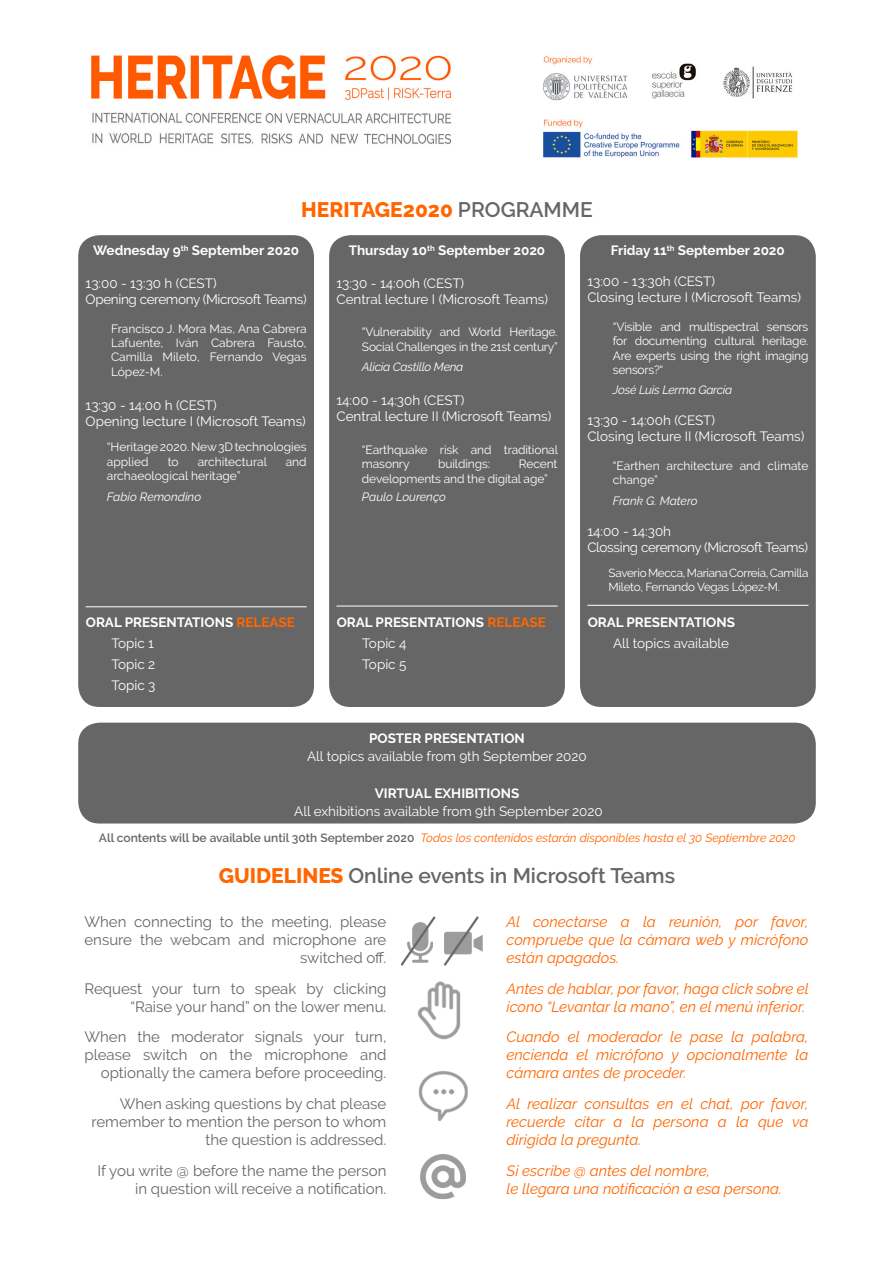
<style>
.page{position:relative;width:893px;height:1263px;background:#fff}
.page>*{position:absolute;margin:0;border:0;box-sizing:border-box;transform-origin:0 0}
.t1{font:600 21px "Raleway";color:#666}
.t2{font:800 21px "Raleway";color:#f60}
.t3{font:italic 15px/18px "Raleway";color:#f60;text-align:justify}
.t4{font:15px/18px "Raleway";color:#666;text-align:right}
.Texto_recuadros{font:13.5px "Raleway";color:#fff}
.Texto_recuadros-2{font:700 13.5px "Raleway";color:#fff}
.Texto_recuadros-3{font:13.5px "Raleway";letter-spacing:-.025em;color:#fff}
.Texto_recuadros-4{font:12px/14.4px "Raleway";letter-spacing:-.01em;color:#fff}
.t5{font:italic 12px "Raleway";color:#f60}
.Texto_recuadros-5{font:italic 12px "Raleway";letter-spacing:-.02em;color:#fff}
.Texto_recuadros-6{font:italic 12px "Raleway";color:#fff}
.Texto_recuadros-7{font:11.7px/14.4px "Raleway";letter-spacing:-.025em;color:#fff}
.s1{font-weight:600;color:#666}
.s2{color:#f60}
.s3{font-weight:600;font-style:normal;color:#666}
.s4{font-weight:800;color:#f60}
</style>
<div class="page">
<img style="left:91px;top:55px;width:707px;height:103px">
<div style="left:580px;top:235px;width:236px;height:472px;background:#666;border-radius:21px"></div>
<div style="left:329px;top:235px;width:236px;height:472px;background:#666;border-radius:21px"></div>
<div style="left:78px;top:235px;width:236px;height:472px;background:#666;border-radius:21px"></div>
<hr style="left:86px;top:606px;width:221px;height:1px;background:#fff">
<hr style="left:336px;top:606px;width:222px;height:1px;background:#fff">
<hr style="left:587px;top:605px;width:221px;height:1px;background:#fff">
<img style="left:401px;top:916px;width:82px;height:283px">
<div style="left:78px;top:723px;width:738px;height:100px;background:#666;border-radius:21px"></div>
<p class="t2" style="left:301px;top:198px;width:293px">HERITAGE2020 <span class="s1">PROGRAMME</span></p>
<p class="Texto_recuadros-2" style="left:93px;top:243px;width:207px">Wednesday 9<sup>th</sup> September 2020</p>
<p class="Texto_recuadros" style="left:86px;top:275px;width:133px">13:00 - 13:30 h (CEST)</p>
<p class="Texto_recuadros-3" style="left:86px;top:291px;width:223px">Opening ceremony (Microsoft Teams)</p>
<p class="Texto_recuadros-4" style="left:111px;top:321px;width:197px;text-align:justify">Francisco J. Mora Mas, Ana Cabrera Lafuente, Iván Cabrera Fausto, Camilla Mileto, Fernando Vegas López-M.</p>
<p class="Texto_recuadros" style="left:86px;top:397px;width:133px">13:30 - 14:00 h (CEST)</p>
<p class="Texto_recuadros" style="left:86px;top:414px;width:222px">Opening lecture I (Microsoft Teams)</p>
<p class="Texto_recuadros-4" style="left:107px;top:440px;width:201px">“Heritage 2020. New 3D technologies applied</p>
<p class="Texto_recuadros-4" style="left:168px;top:454px;width:13px">to</p>
<p class="Texto_recuadros-4" style="left:198px;top:454px;width:71px">architectural</p>
<p class="Texto_recuadros-4" style="left:286px;top:454px;width:22px">and</p>
<p class="Texto_recuadros-4" style="left:107px;top:469px;width:135px">archaeological heritage”</p>
<p class="Texto_recuadros-6" style="left:107px;top:489px;width:96px">Fabio Remondino</p>
<p class="Texto_recuadros-2" style="left:86px;top:614px;width:211px">ORAL PRESENTATIONS <span class="s2">RELEASE</span></p>
<p class="Texto_recuadros" style="left:111px;top:635px;width:44px">Topic 1</p>
<p class="Texto_recuadros" style="left:111px;top:656px;width:45px">Topic 2</p>
<p class="Texto_recuadros" style="left:111px;top:677px;width:46px">Topic 3</p>
<p class="Texto_recuadros-2" style="left:349px;top:243px;width:198px">Thursday 10<sup>th</sup> September 2020</p>
<p class="Texto_recuadros" style="left:336px;top:275px;width:129px">13:30 - 14:00h (CEST)</p>
<p class="Texto_recuadros" style="left:336px;top:291px;width:213px">Central lecture I (Microsoft Teams)</p>
<p class="Texto_recuadros-4" style="left:362px;top:325px;width:197px">“Vulnerability and World Heritage.<br>Social Challenges in the 21st century”</p>
<p class="Texto_recuadros-5" style="left:362px;top:360px;width:103px">Alicia Castillo Mena</p>
<p class="Texto_recuadros" style="left:336px;top:393px;width:129px">14:00 - 14:30h (CEST)</p>
<p class="Texto_recuadros" style="left:336px;top:409px;width:217px">Central lecture II (Microsoft Teams)</p>
<p class="Texto_recuadros-4" style="left:362px;top:442px;width:197px">“Earthquake risk and traditional masonry</p>
<p class="Texto_recuadros-4" style="left:438px;top:457px;width:53px">buildings:</p>
<p class="Texto_recuadros-4" style="left:362px;top:457px;width:197px;text-indent:157px">Recent developments and the digital age”</p>
<p class="Texto_recuadros-6" style="left:362px;top:490px;width:86px">Paulo Lourenço</p>
<p class="Texto_recuadros-2" style="left:337px;top:614px;width:211px">ORAL PRESENTATIONS <span class="s2">RELEASE</span></p>
<p class="Texto_recuadros" style="left:362px;top:635px;width:46px">Topic 4</p>
<p class="Texto_recuadros" style="left:362px;top:656px;width:46px">Topic 5</p>
<p class="Texto_recuadros-2" style="left:611px;top:243px;width:175px">Friday 11<sup>th</sup> September 2020</p>
<p class="Texto_recuadros" style="left:587px;top:273px;width:129px">13:00 - 13:30h (CEST)</p>
<p class="Texto_recuadros" style="left:587px;top:289px;width:215px">Closing lecture I (Microsoft Teams)</p>
<p class="Texto_recuadros-4" style="left:613px;top:319px;width:197px;text-align:justify">“Visible and multispectral sensors for documenting cultural heritage.<br>Are experts using the right imaging sensors?“</p>
<p class="Texto_recuadros-5" style="left:613px;top:383px;width:121px">José Luis Lerma García</p>
<p class="Texto_recuadros" style="left:587px;top:412px;width:129px">13:30 - 14:00h (CEST)</p>
<p class="Texto_recuadros" style="left:587px;top:429px;width:218px">Closing lecture II (Microsoft Teams)</p>
<p class="Texto_recuadros-4" style="left:613px;top:459px;width:197px">“Earthen architecture and climate change”</p>
<p class="Texto_recuadros-5" style="left:613px;top:494px;width:86px">Frank G. Matero</p>
<p class="Texto_recuadros" style="left:587px;top:523px;width:85px">14:00 - 14:30h</p>
<p class="Texto_recuadros-3" style="left:587px;top:539px;width:222px">Clossing ceremony (Microsoft Teams)</p>
<p class="Texto_recuadros-7" style="left:609px;top:566px;width:201px">Saverio Mecca, Mariana Correia, Camilla<br>Mileto, Fernando Vegas López-M.</p>
<p class="Texto_recuadros-2" style="left:588px;top:614px;width:149px">ORAL PRESENTATIONS</p>
<p class="Texto_recuadros" style="left:613px;top:635px;width:118px">All topics available</p>
<p class="Texto_recuadros-2" style="left:369px;top:730px;width:157px">POSTER PRESENTATION</p>
<p class="Texto_recuadros" style="left:307px;top:748px;width:281px">All topics available from 9th September 2020</p>
<p class="Texto_recuadros-2" style="left:375px;top:785px;width:146px">VIRTUAL EXHIBITIONS</p>
<p class="Texto_recuadros" style="left:294px;top:803px;width:310px">All exhibitions available from 9th September 2020</p>
<p class="t5" style="left:99px;top:831px;width:698px"><span class="s3">All contents will be available until 30th September 2020</span> Todos los contenidos estarán disponibles hasta el 30 Septiembre 2020</p>
<p class="t1" style="left:219px;top:864px;width:458px"><span class="s4">GUIDELINES</span> Online events in Microsoft Teams</p>
<p class="t4" style="left:85px;top:912px;width:303px">When connecting to the meeting, please ensure the webcam and microphone are switched off.</p>
<p class="t4" style="left:85px;top:979px;width:303px">Request your turn to speak by clicking “Raise your hand” on the lower menu.</p>
<p class="t4" style="left:85px;top:1028px;width:303px">When the moderator signals your turn, please switch on the microphone and optionally the camera before proceeding.</p>
<p class="t4" style="left:92px;top:1095px;width:296px">When asking questions by chat please remember to mention the person to whom the question is addressed.</p>
<p class="t4" style="left:98px;top:1161px;width:290px">If you write @ before the name the person in question will receive a notification.</p>
<p class="t3" style="left:507px;top:912px;width:303px">Al conectarse a la reunión, por favor, compruebe que la cámara web y micrófono están apagados.</p>
<p class="t3" style="left:507px;top:979px;width:304px">Antes de hablar, por favor, haga click sobre el icono “Levantar la mano”, en el menú inferior.</p>
<p class="t3" style="left:507px;top:1028px;width:303px">Cuando el moderador le pase la palabra, encienda el micrófono y opcionalmente la cámara antes de proceder.</p>
<p class="t3" style="left:507px;top:1095px;width:303px">Al realizar consultas en el chat, por favor, recuerde citar a la persona a la que va dirigida la pregunta.</p>
<p class="t3" style="left:507px;top:1161px;width:277px">Si escribe @ antes del nombre,<br>le llegara una notificación a esa persona.</p>
</div>
